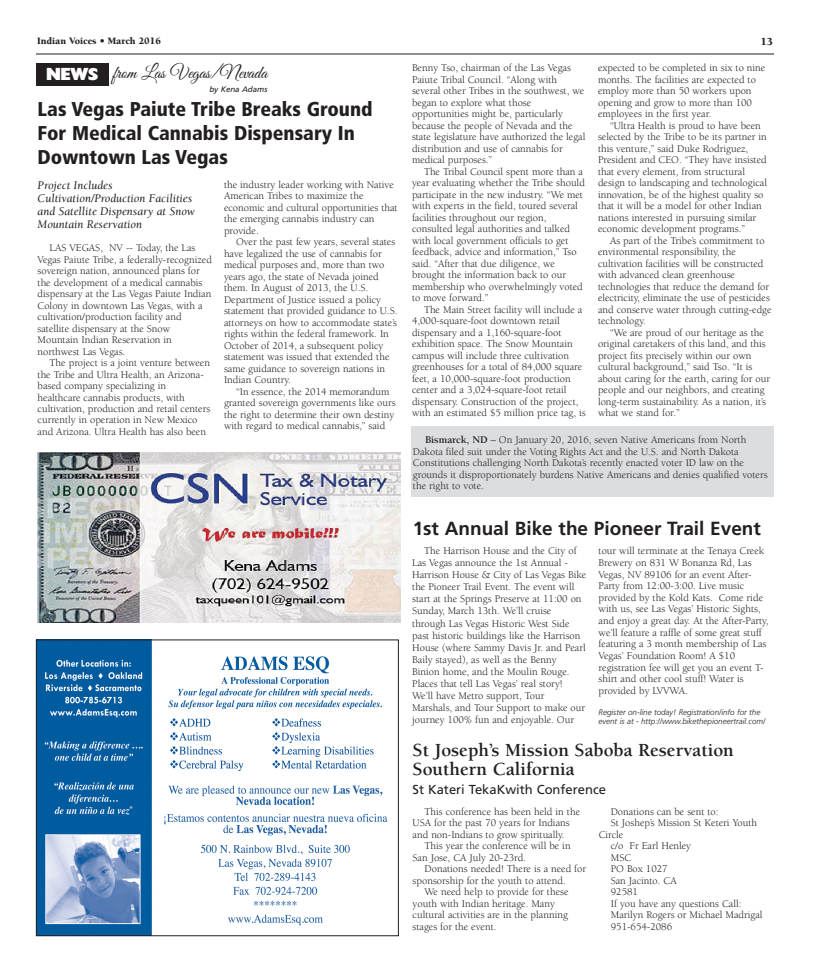
<style>
.page{position:relative;width:819px;height:972px;background:#fff}
.page>*{position:absolute;margin:0;border:0;box-sizing:border-box;transform-origin:0 0}
.t1{font:900 condensed 20px/24px "Frutiger";color:#231f20}
.t2{font:700 19px/19px "Berkeley";color:#231f20}
.t3{font:700 19px "Frutiger";color:#231f20}
.t4{font:18px "Great Vibes";color:#231f20}
.t5{font:13px "Frutiger";color:#231f20}
.t6{font:italic 12px/13px "Berkeley";color:#231f20}
.t7{font:900 11px "Berkeley";color:#231f20}
.t8{font:10.5px/11.5px "Berkeley";color:#231f20}
.t9{font:900 10px "Berkeley";color:#231f20}
.t10{font:italic 300 8px/9.1px "Frutiger";color:#231f20}
.t11{font:italic 8px "Frutiger";color:#231f20}
.s1{font-weight:700}
</style>
<div class="page">
<div style="left:411px;top:426px;width:363px;height:71px;background:#dcddde"></div>
<hr style="left:36px;top:54px;width:738px;height:1px;background:#231f20">
<div style="left:36px;top:63px;width:73px;height:23px;background:#231f20"></div>
<img style="left:38px;top:642px;width:350px;height:292px">
<div style="left:36px;top:640px;width:363px;height:296px;border:1px solid #231f20"></div>
<img style="left:38px;top:453px;width:362px;height:170px">
<p class="t9" style="left:37px;top:37px;width:125px">Indian Voices • March 2016</p>
<p class="t7" style="left:761px;top:37px;width:14px">13</p>
<h3 class="t4" style="left:46px;top:66px;width:222px"><sub>NEWS</sub> from Las Vegas/Nevada</h3>
<p class="t11" style="left:209px;top:86px;width:60px">by Kena Adams</p>
<p class="t8" style="left:412px;top:63px;width:175px">Benny Tso, chairman of the Las Vegas Paiute Tribal Council. “Along with several other Tribes in the southwest, we began to explore what those opportunities might be, particularly because the people of Nevada and the state legislature have authorized the legal distribution and use of cannabis for medical purposes.”</p>
<p class="t8" style="left:412px;top:167px;width:175px;text-indent:12px">The Tribal Council spent more than a year evaluating whether the Tribe should participate in the new industry. “We met with experts in the field, toured several facilities throughout our region, consulted legal authorities and talked with local government officials to get feedback, advice and information,” Tso said. “After that due diligence, we brought the information back to our membership who overwhelmingly voted to move forward.”</p>
<p class="t8" style="left:412px;top:305px;width:175px;text-indent:12px">The Main Street facility will include a 4,000-square-foot downtown retail dispensary and a 1,160-square-foot exhibition space. The Snow Mountain campus will include three cultivation greenhouses for a total of 84,000 square feet, a 10,000-square-foot production center and a 3,024-square-foot retail dispensary. Construction of the project, with an estimated $5 million price tag, is</p>
<p class="t8" style="left:598px;top:63px;width:169px">expected to be completed in six to nine months. The facilities are expected to employ more than 50 workers upon opening and grow to more than 100 employees in the first year.</p>
<p class="t8" style="left:598px;top:121px;width:171px;text-indent:12px">“Ultra Health is proud to have been selected by the Tribe to be its partner in this venture,” said Duke Rodriguez, President and CEO. “They have insisted that every element, from structural design to landscaping and technological innovation, be of the highest quality so that it will be a model for other Indian nations interested in pursuing similar economic development programs.”</p>
<p class="t8" style="left:598px;top:236px;width:175px;text-indent:12px">As part of the Tribe’s commitment to environmental responsibility, the cultivation facilities will be constructed with advanced clean greenhouse technologies that reduce the demand for electricity, eliminate the use of pesticides and conserve water through cutting-edge technology.</p>
<p class="t8" style="left:598px;top:328px;width:174px;text-indent:12px">“We are proud of our heritage as the original caretakers of this land, and this project fits precisely within our own cultural background,” said Tso. “It is about caring for the earth, caring for our people and our neighbors, and creating long-term sustainability. As a nation, it’s what we stand for.”</p>
<h1 class="t1" style="left:38px;top:99px;width:337px">Las Vegas Paiute Tribe Breaks Ground<br>For Medical Cannabis Dispensary In<br>Downtown Las Vegas</h1>
<p class="t8" style="left:224px;top:180px;width:175px">the industry leader working with Native<br>American Tribes to maximize the economic and cultural opportunities that the emerging cannabis industry can provide.</p>
<p class="t8" style="left:224px;top:237px;width:175px;text-indent:12px">Over the past few years, several states have legalized the use of cannabis for medical purposes and, more than two years ago, the state of Nevada joined them. In August of 2013, the U.S.<br>Department of Justice issued a policy statement that provided guidance to U.S. attorneys on how to accommodate state’s rights within the federal framework. In October of 2014, a subsequent policy statement was issued that extended the same guidance to sovereign nations in Indian Country.</p>
<p class="t8" style="left:224px;top:387px;width:173px;text-indent:12px">“In essence, the 2014 memorandum granted sovereign governments like ours the right to determine their own destiny with regard to medical cannabis,” said</p>
<p class="t6" style="left:38px;top:180px;width:159px">Project Includes<br>Cultivation/Production Facilities and Satellite Dispensary at Snow<br>Mountain Reservation</p>
<p class="t8" style="left:38px;top:243px;width:176px;text-indent:12px">LAS VEGAS, NV -- Today, the Las Vegas Paiute Tribe, a federally-recognized sovereign nation, announced plans for the development of a medical cannabis dispensary at the Las Vegas Paiute Indian Colony in downtown Las Vegas, with a cultivation/production facility and satellite dispensary at the Snow Mountain Indian Reservation in northwest Las Vegas.</p>
<p class="t8" style="left:38px;top:358px;width:174px;text-indent:12px">The project is a joint venture between the Tribe and Ultra Health, an Arizona&shy;based company specializing in healthcare cannabis products, with cultivation, production and retail centers currently in operation in New Mexico and Arizona. Ultra Health has also been</p>
<p class="t8" style="left:413px;top:435px;width:356px;text-indent:12px"><span class="s1">Bismarck, ND</span> – On January 20, 2016, seven Native Americans from North Dakota filed suit under the Voting Rights Act and the U.S. and North Dakota Constitutions challenging North Dakota’s recently enacted voter ID law on the grounds it disproportionately burdens Native Americans and denies qualified voters the right to vote.</p>
<h2 class="t3" style="left:413px;top:521px;width:350px">1st Annual Bike the Pioneer Trail Event</h2>
<p class="t8" style="left:412px;top:546px;width:176px;line-height:12px;text-indent:12px">The Harrison House and the City of Las Vegas announce the 1st Annual - Harrison House &amp; City of Las Vegas Bike the Pioneer Trail Event. The event will start at the Springs Preserve at 11:00 on Sunday, March 13th. We’ll cruise through Las Vegas Historic West Side past historic buildings like the Harrison House (where Sammy Davis Jr. and Pearl Baily stayed), as well as the Benny Binion home, and the Moulin Rouge.<br>Places that tell Las Vegas’ real story!<br>We’ll have Metro support, Tour Marshals, and Tour Support to make our journey 100% fun and enjoyable. Our</p>
<p class="t8" style="left:599px;top:546px;width:171px">tour will terminate at the Tenaya Creek Brewery on 831 W Bonanza Rd, Las Vegas, NV 89106 for an event After-Party from 12:00-3:00. Live music provided by the Kold Kats. Come ride with us, see Las Vegas’ Historic Sights, and enjoy a great day. At the After-Party, we’ll feature a raffle of some great stuff featuring a 3 month membership of Las Vegas’ Foundation Room! A $10 registration fee will get you an event T&shy;shirt and other cool stuff! Water is provided by LVVWA.</p>
<p class="t10" style="left:599px;top:708px;width:168px">Register on-line today! Registration/info for the event is at - http://www.bikethepioneertrail.com/</p>
<h2 class="t2" style="left:413px;top:743px;width:323px">St Joseph’s Mission Saboba Reservation<br>Southern California</h2>
<p class="t5" style="left:413px;top:785px;width:195px">St Kateri TekaKwith Conference</p>
<p class="t8" style="left:413px;top:807px;width:169px;text-indent:12px">This conference has been held in the<br>USA for the past 70 years for Indians and non-Indians to grow spiritually.</p>
<p class="t8" style="left:413px;top:841px;width:160px;text-indent:12px">This year the conference will be in<br>San Jose, CA July 20-23rd.</p>
<p class="t8" style="left:425px;top:864px;width:163px">Donations needed! There is a need for</p>
<p class="t8" style="left:413px;top:876px;width:155px">sponsorship for the youth to attend.</p>
<p class="t8" style="left:425px;top:887px;width:145px">We need help to provide for these</p>
<p class="t8" style="left:413px;top:899px;width:144px">youth with Indian heritage. Many</p>
<p class="t8" style="left:413px;top:910px;width:157px">cultural activities are in the planning</p>
<p class="t8" style="left:413px;top:922px;width:85px">stages for the event.</p>
<p class="t8" style="left:611px;top:807px;width:109px">Donations can be sent to:</p>
<p class="t8" style="left:611px;top:818px;width:148px">St Joshep’s Mission St Keteri Youth</p>
<p class="t8" style="left:599px;top:830px;width:26px">Circle</p>
<p class="t8" style="left:611px;top:841px;width:82px">c/o Fr Earl Henley</p>
<p class="t8" style="left:611px;top:853px;width:22px">MSC</p>
<p class="t8" style="left:611px;top:864px;width:58px">PO Box 1027</p>
<p class="t8" style="left:611px;top:876px;width:68px">San Jacinto. CA</p>
<p class="t8" style="left:611px;top:887px;width:29px">92581</p>
<p class="t8" style="left:611px;top:899px;width:132px">If you have any questions Call:</p>
<p class="t8" style="left:611px;top:910px;width:153px">Marilyn Rogers or Michael Madrigal</p>
<p class="t8" style="left:611px;top:922px;width:63px">951-654-2086</p>
</div>
